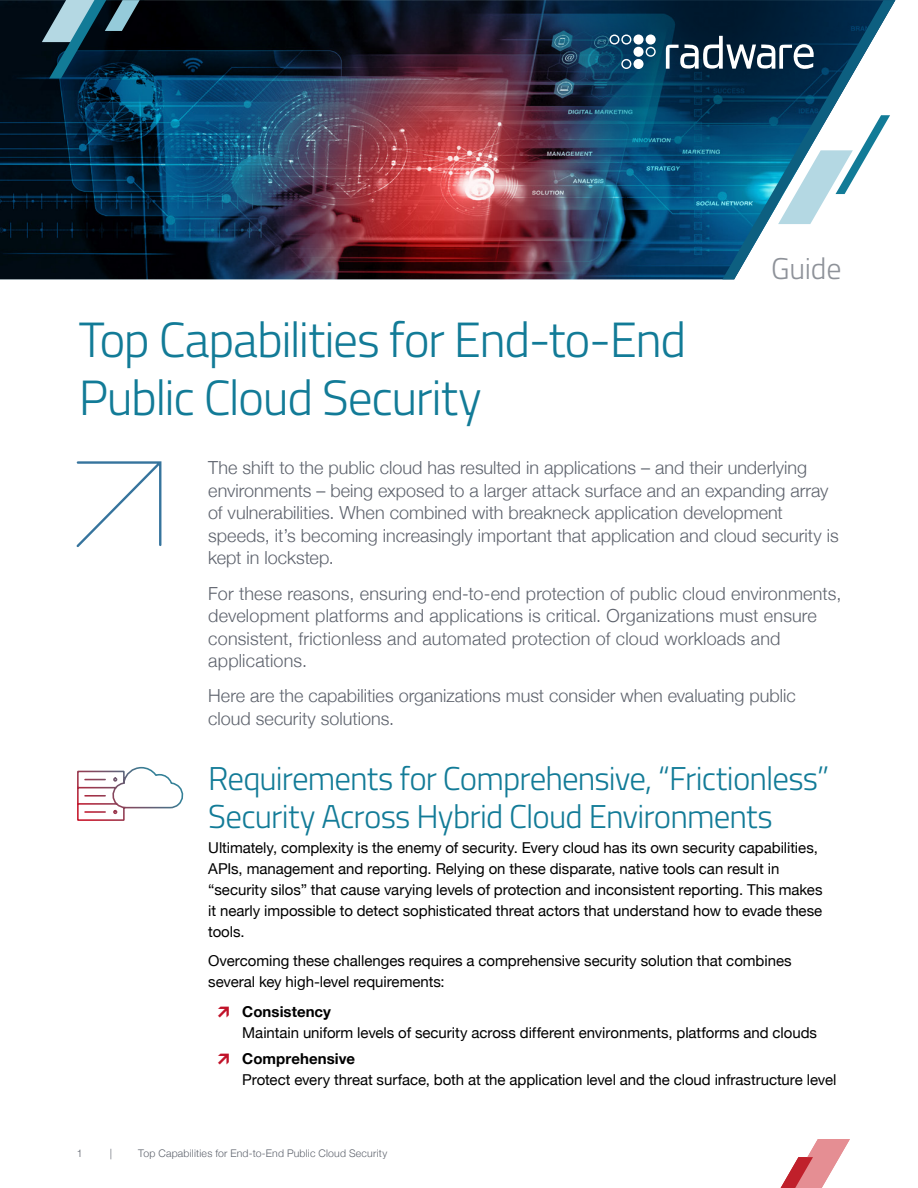
<style>
.page{position:relative;width:918px;height:1188px;background:#fff}
.page>*{position:absolute;margin:0;border:0;box-sizing:border-box;transform-origin:0 0}
.t1{font:300 49.5px/58.5px "Titillium Web";letter-spacing:-.03em;color:#127b97}
.t2{font:300 33px/37.5px "Titillium Web";letter-spacing:-.025em;color:#127b97}
.t3{font:300 30px "Titillium Web";letter-spacing:-.01em;color:#8e9299}
.t4{font:300 18px/22.5px "Helvetica Neue";color:#5e636d}
.t5{font:15px/21px "Helvetica Neue";letter-spacing:-.005em;color:#000}
.t6{font:700 15px "Helvetica Neue";letter-spacing:.005em;color:#000}
.t7{font:300 10.5px "Helvetica Neue";letter-spacing:.02em;color:#5e636d}
</style>
<div class="page">
<img style="left:0;top:0;width:722px;height:279px">
<img style="left:520px;top:0;width:202px;height:196px">
<svg style="left:666px;top:36px;width:56px;height:33px"></svg>
<svg style="left:609px;top:35px;width:47px;height:34px"></svg>
<svg style="left:722px;top:0;width:173px;height:279px"></svg>
<svg style="left:76px;top:461px;width:86px;height:86px"></svg>
<svg style="left:77px;top:766px;width:107px;height:55px"></svg>
<svg style="left:781px;top:1139px;width:69px;height:49px"></svg>
<svg style="left:39px;top:0;width:109px;height:140px;background:#15394d"></svg>
<h1 class="t1" style="left:79px;top:308px;width:609px">Top Capabilities for End-to-End<br>Public Cloud Security</h1>
<h3 class="t3" style="left:771px;top:247px;width:72px">Guide</h3>
<p class="t4" style="left:208px;top:455px;width:632px">The shift to the public cloud has resulted in applications – and their underlying environments – being exposed to a larger attack surface and an expanding array of vulnerabilities. When combined with breakneck application development speeds, it’s becoming increasingly important that application and cloud security is kept in lockstep.</p>
<p class="t4" style="left:208px;top:581px;width:635px">For these reasons, ensuring end-to-end protection of public cloud environments, development platforms and applications is critical. Organizations must ensure consistent, frictionless and automated protection of cloud workloads and applications.</p>
<p class="t4" style="left:208px;top:683px;width:589px">Here are the capabilities organizations must consider when evaluating public cloud security solutions.</p>
<h2 class="t2" style="left:208px;top:758px;width:622px">Requirements for Comprehensive, “Frictionless”<br>Security Across Hybrid Cloud Environments</h2>
<p class="t5" style="left:208px;top:838px;width:616px">Ultimately, complexity is the enemy of security. Every cloud has its own security capabilities, APIs, management and reporting. Relying on these disparate, native tools can result in “security silos” that cause varying levels of protection and inconsistent reporting. This makes it nearly impossible to detect sophisticated threat actors that understand how to evade these tools.</p>
<p class="t5" style="left:208px;top:951px;width:585px">Overcoming these challenges requires a comprehensive security solution that combines several key high-level requirements:</p>
<p class="t6" style="left:242px;top:1000px;width:90px">Consistency</p>
<p class="t5" style="left:242px;top:1023px;width:576px">Maintain uniform levels of security across different environments, platforms and clouds</p>
<p class="t6" style="left:242px;top:1047px;width:114px">Comprehensive</p>
<p class="t5" style="left:242px;top:1070px;width:596px">Protect every threat surface, both at the application level and the cloud infrastructure level</p>
<p class="t7" style="left:77px;top:1145px;width:7px">1</p>
<p class="t7" style="left:110px;top:1145px;width:4px">|</p>
<p class="t7" style="left:138px;top:1145px;width:250px">Top Capabilities for End-to-End Public Cloud Security</p>
</div>
